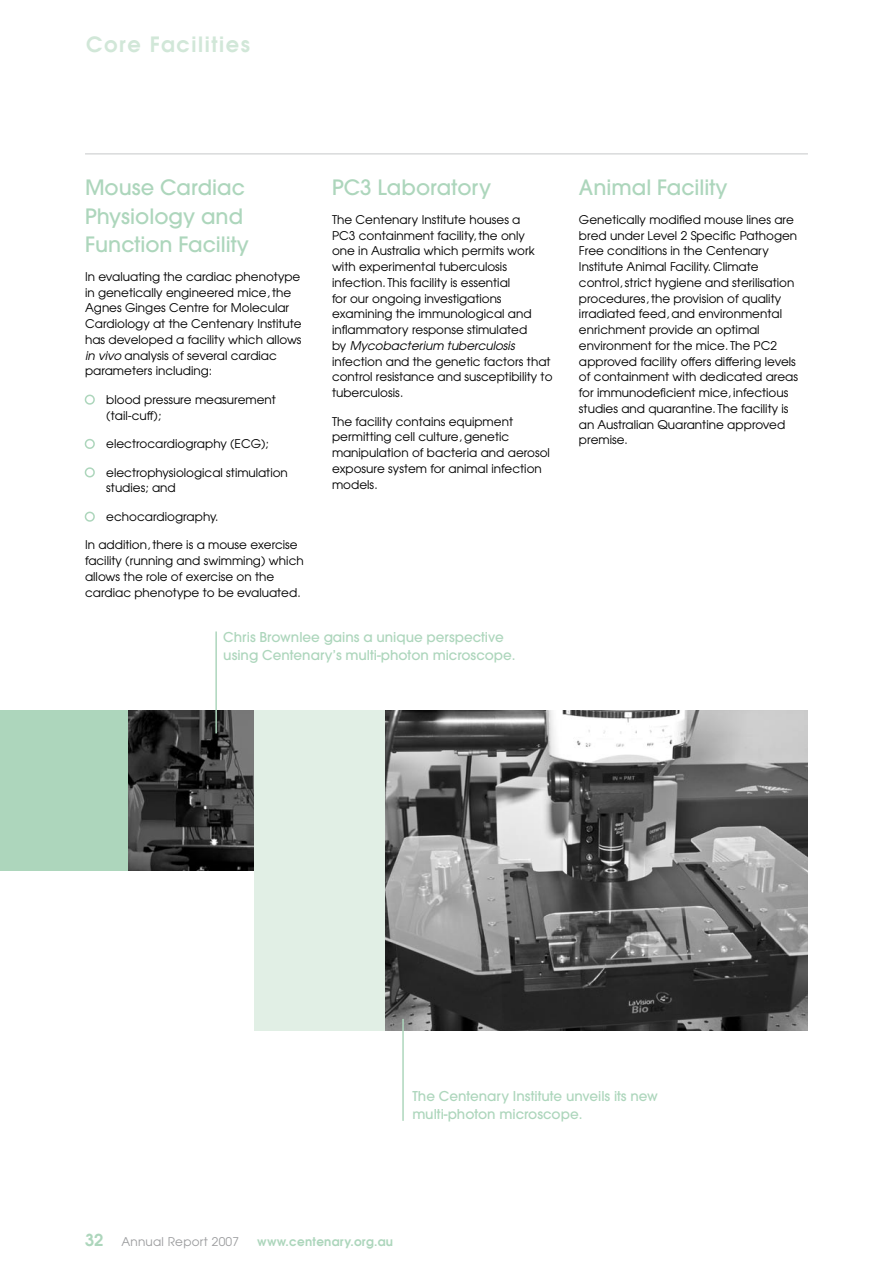
<style>
.page{position:relative;width:893px;height:1263px;background:#fff}
.page>*{position:absolute;margin:0;border:0;box-sizing:border-box;transform-origin:0 0}
.t1{font:500 21px/28.5px "Avant Garde";color:#add6bc}
.t2{font:600 21px "Avant Garde";letter-spacing:.075em;color:#d1e7d8}
.t3{font:600 16.5px "Avant Garde";color:#add6bc}
.t4{font:500 13.5px/18px "Avant Garde";color:#add6bc}
.t5{font:12px/15.8px "Avant Garde";color:#000}
.t6{font:600 12px "Avant Garde";letter-spacing:.02em;color:#add6bc}
.t7{font:12px "Avant Garde";letter-spacing:.02em;color:#9c9d9f}
.s1{font-style:italic}
</style>
<div class="page">
<hr style="left:85px;top:153px;width:723px;height:2px;background:#d9dadb">
<svg style="left:84px;top:394px;width:11px;height:11px"></svg>
<svg style="left:84px;top:439px;width:11px;height:10px"></svg>
<svg style="left:84px;top:467px;width:11px;height:11px"></svg>
<svg style="left:84px;top:511px;width:11px;height:11px"></svg>
<img style="left:128px;top:710px;width:126px;height:160px">
<img style="left:385px;top:710px;width:423px;height:321px">
<div style="left:0;top:710px;width:128px;height:160px;background:#add6bc"></div>
<div style="left:254px;top:710px;width:131px;height:321px;background:#e1efe5"></div>
<hr style="left:215px;top:631px;width:2px;height:102px;background:#add6bc">
<hr style="left:402px;top:1019px;width:2px;height:102px;background:#add6bc">
<h1 class="t2" style="left:86px;top:31px;width:165px">Core Facilities</h1>
<h1 class="t1" style="left:85px;top:173px;width:165px">Mouse Cardiac<br>Physiology and<br>Function Facility</h1>
<p class="t5" style="left:85px;top:268px;width:218px">In evaluating the cardiac phenotype in genetically engineered mice, the Agnes Ginges Centre for Molecular Cardiology at the Centenary Institute has developed a facility which allows <span class="s1">in vivo</span> analysis of several cardiac parameters including:</p>
<p class="t5" style="left:106px;top:391px;width:171px">blood pressure measurement (tail-cuff);</p>
<p class="t5" style="left:106px;top:436px;width:164px">electrocardiography (ECG);</p>
<p class="t5" style="left:106px;top:464px;width:183px">electrophysiological stimulation studies; and</p>
<p class="t5" style="left:106px;top:508px;width:114px">echocardiography.</p>
<p class="t5" style="left:85px;top:537px;width:220px">In addition, there is a mouse exercise facility (running and swimming) which allows the role of exercise on the cardiac phenotype to be evaluated.</p>
<h1 class="t1" style="left:332px;top:173px;width:161px">PC3 Laboratory</h1>
<p class="t5" style="left:332px;top:211px;width:222px">The Centenary Institute houses a<br>PC3 containment facility, the only<br>one in Australia which permits work with experimental tuberculosis infection. This facility is essential<br>for our ongoing investigations examining the immunological and inflammatory response stimulated<br>by <span class="s1">Mycobacterium tuberculosis </span>infection and the genetic factors that control resistance and susceptibility to tuberculosis.</p>
<p class="t5" style="left:332px;top:413px;width:219px">The facility contains equipment permitting cell culture, genetic manipulation of bacteria and aerosol exposure system for animal infection models.</p>
<p class="t4" style="left:223px;top:628px;width:294px">Chris Brownlee gains a unique perspective using Centenary’s multi-photon microscope.</p>
<h1 class="t1" style="left:579px;top:173px;width:150px">Animal Facility</h1>
<p class="t5" style="left:579px;top:211px;width:221px">Genetically modified mouse lines are bred under Level 2 Specific Pathogen Free conditions in the Centenary Institute Animal Facility. Climate control, strict hygiene and sterilisation procedures, the provision of quality irradiated feed, and environmental enrichment provide an optimal environment for the mice. The PC2 approved facility offers differing levels of containment with dedicated areas for immunodeficient mice, infectious studies and quarantine. The facility is an Australian Quarantine approved premise.</p>
<p class="t4" style="left:412px;top:1087px;width:247px">The Centenary Institute unveils its new multi-photon microscope.</p>
<h2 class="t3" style="left:85px;top:1229px;width:20px">32</h2>
<p class="t7" style="left:121px;top:1234px;width:119px">Annual Report 2007</p>
<p class="t6" style="left:257px;top:1234px;width:137px">www.centenary.org.au</p>
</div>
